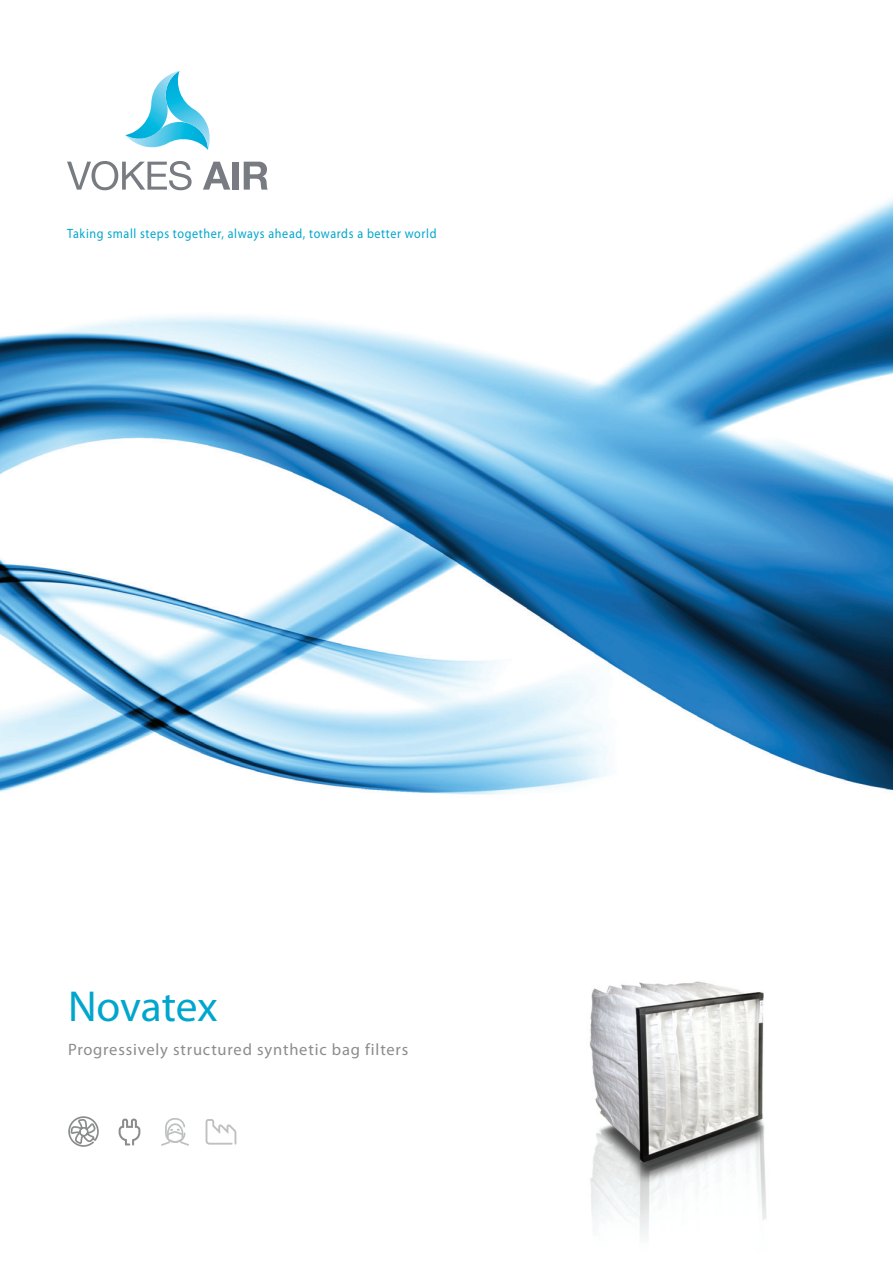
<style>
.page{position:relative;width:893px;height:1263px;background:#fff}
.page>*{position:absolute;margin:0;border:0;box-sizing:border-box;transform-origin:0 0}
.t1{font:43.5px "Myriad Pro";letter-spacing:-.005em;color:#00a6cd}
.t2{font:16.5px "Myriad Pro";letter-spacing:.05em;color:#8b8c8c}
.t3{font:13.5px "Myriad Pro";letter-spacing:.05em;color:#00a6cd;scale:.9 1}
</style>
<div class="page">
<svg style="left:68px;top:1116px;width:31px;height:31px"></svg>
<svg style="left:119px;top:1118px;width:21px;height:28px"></svg>
<img style="left:0;top:161px;width:893px;height:634px">
<svg style="left:206px;top:1119px;width:30px;height:26px"></svg>
<svg style="left:161px;top:1118px;width:28px;height:28px"></svg>
<svg style="left:125px;top:71px;width:85px;height:79px"></svg>
<svg style="left:67px;top:161px;width:125px;height:29px"></svg>
<svg style="left:203px;top:162px;width:27px;height:28px"></svg>
<div style="left:233px;top:162px;width:6px;height:28px;background:#787c82"></div>
<svg style="left:244px;top:162px;width:24px;height:28px"></svg>
<img style="left:589px;top:981px;width:178px;height:255px">
<p class="t3" style="left:67px;top:225px;width:412px">Taking small steps together, always ahead, towards a better world</p>
<h1 class="t1" style="left:68px;top:980px;width:151px">Novatex</h1>
<p class="t2" style="left:68px;top:1039px;width:342px">Progressively structured synthetic bag filters</p>
</div>
